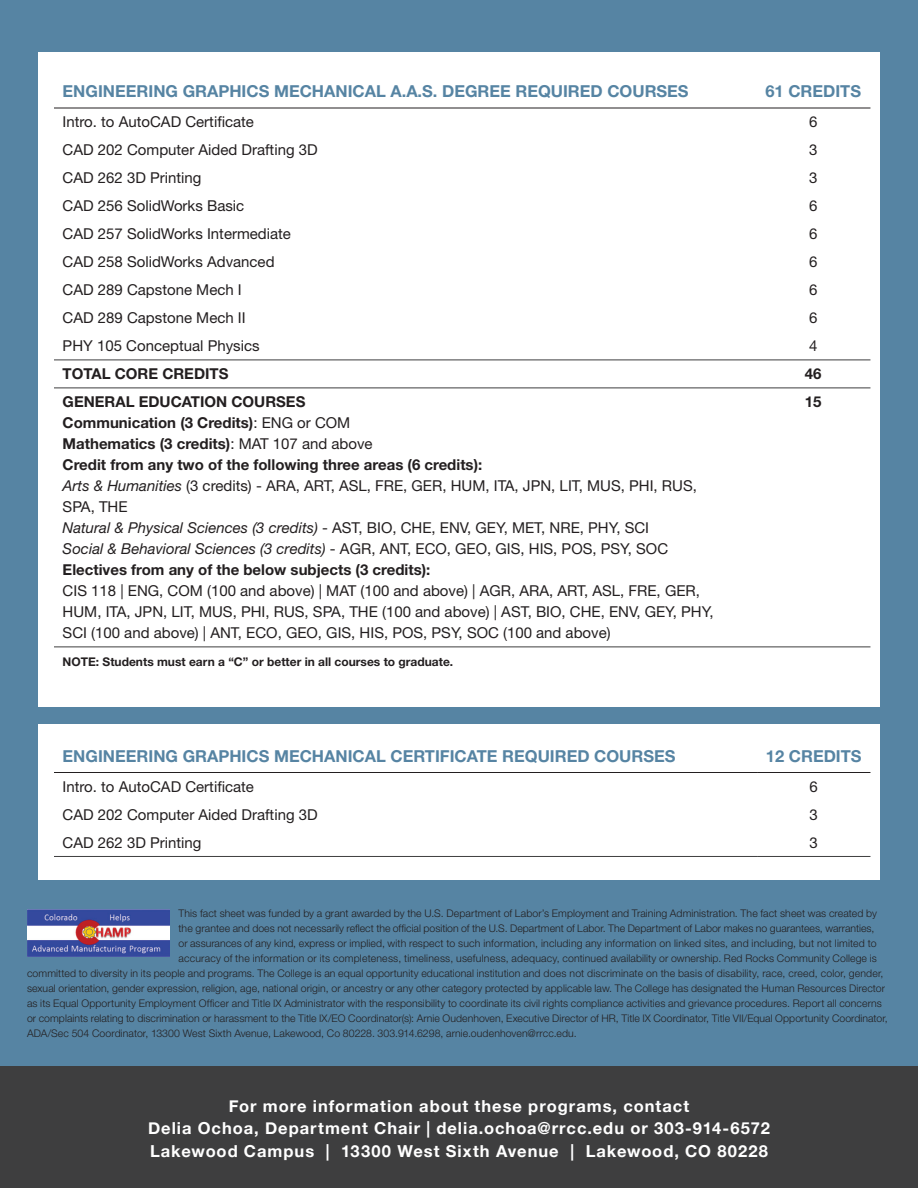
<style>
.page{position:relative;width:918px;height:1188px;background:#fff}
.page>*{position:absolute;margin:0;border:0;box-sizing:border-box;transform-origin:0 0}
.t1{font:700 16.5px/22.5px "Helvetica Neue";letter-spacing:.06em;color:#fff;text-align:center}
.t2{font:700 16.5px "Helvetica Neue LT Std";color:#5684a3}
.t3{font:15px/21px "Helvetica Neue LT Std";color:#231f20}
.t4{font:700 15px/21px "Helvetica Neue LT Std";color:#231f20}
.t5{font:700 12px "Helvetica Neue LT Std";color:#231f20}
.t6{font:300 10.5px "Helvetica Neue LT Std";letter-spacing:.01em;color:#231f20}
.s1{font-weight:400}
.s2{font-weight:400;font-style:italic}
</style>
<div class="page">
<div style="left:0;top:0;width:918px;height:1100px;background:#5684a3"></div>
<div style="left:38px;top:53px;width:842px;height:654px;background:#fff"></div>
<div style="left:38px;top:725px;width:842px;height:155px;background:#fff"></div>
<img style="left:27px;top:909px;width:143px;height:47px">
<div style="left:0;top:1066px;width:918px;height:122px;background:#3e3e3f"></div>
<hr style="left:54px;top:108px;width:702px;height:1px;background:#231f20">
<hr style="left:756px;top:108px;width:114px;height:1px;background:#231f20">
<hr style="left:54px;top:360px;width:702px;height:1px;background:#3e3e3f">
<hr style="left:756px;top:360px;width:114px;height:1px;background:#3e3e3f">
<hr style="left:54px;top:388px;width:702px;height:1px;background:#3e3e3f">
<hr style="left:756px;top:388px;width:114px;height:1px;background:#3e3e3f">
<hr style="left:54px;top:647px;width:702px;height:1px;background:#3e3e3f">
<hr style="left:756px;top:647px;width:114px;height:1px;background:#3e3e3f">
<hr style="left:54px;top:772px;width:703px;height:1px;background:#231f20">
<hr style="left:757px;top:772px;width:113px;height:1px;background:#231f20">
<hr style="left:54px;top:856px;width:703px;height:1px;background:#3e3e3f">
<hr style="left:757px;top:856px;width:113px;height:1px;background:#3e3e3f">
<h1 class="t2" style="left:63px;top:81px;width:628px">ENGINEERING GRAPHICS MECHANICAL A.A.S. DEGREE REQUIRED COURSES</h1>
<h1 class="t2" style="left:765px;top:81px;width:97px">61 CREDITS</h1>
<h2 class="t3" style="left:63px;top:111px;width:193px">Intro. to AutoCAD Certificate</h2>
<h2 class="t3" style="left:809px;top:111px;width:10px">6</h2>
<h2 class="t3" style="left:63px;top:139px;width:257px">CAD 202 Computer Aided Drafting 3D</h2>
<h2 class="t3" style="left:809px;top:139px;width:10px">3</h2>
<h2 class="t3" style="left:63px;top:167px;width:140px">CAD 262 3D Printing</h2>
<h2 class="t3" style="left:809px;top:167px;width:10px">3</h2>
<h2 class="t3" style="left:63px;top:195px;width:183px">CAD 256 SolidWorks Basic</h2>
<h2 class="t3" style="left:809px;top:195px;width:10px">6</h2>
<h2 class="t3" style="left:63px;top:223px;width:230px">CAD 257 SolidWorks Intermediate</h2>
<h2 class="t3" style="left:809px;top:223px;width:10px">6</h2>
<h2 class="t3" style="left:63px;top:251px;width:213px">CAD 258 SolidWorks Advanced</h2>
<h2 class="t3" style="left:809px;top:251px;width:10px">6</h2>
<h2 class="t3" style="left:63px;top:279px;width:181px">CAD 289 Capstone Mech I</h2>
<h2 class="t3" style="left:809px;top:279px;width:10px">6</h2>
<h2 class="t3" style="left:63px;top:307px;width:185px">CAD 289 Capstone Mech II</h2>
<h2 class="t3" style="left:809px;top:307px;width:10px">6</h2>
<h2 class="t3" style="left:63px;top:335px;width:198px">PHY 105 Conceptual Physics</h2>
<h2 class="t3" style="left:809px;top:335px;width:10px">4</h2>
<h2 class="t4" style="left:63px;top:363px;width:167px">TOTAL CORE CREDITS</h2>
<h2 class="t4" style="left:805px;top:363px;width:18px">46</h2>
<p class="t4" style="left:63px;top:391px;width:636px">GENERAL EDUCATION COURSES<br>Communication (3 Credits)<span class="s1">: ENG or COM<br></span>Mathematics (3 credits)<span class="s1">: MAT 107 and above<br></span>Credit from any two of the following three areas (6 credits):<br><span class="s2">Arts &amp; Humanities</span> <span class="s1">(3 credits) - ARA, ART, ASL, FRE, GER, HUM, ITA, JPN, LIT, MUS, PHI, RUS, SPA, THE<br></span><span class="s2">Natural &amp; Physical Sciences (3 credits)</span> <span class="s1">- AST, BIO, CHE, ENV, GEY, MET, NRE, PHY, SCI<br></span><span class="s2">Social &amp; Behavioral Sciences (3 credits)</span> <span class="s1">- AGR, ANT, ECO, GEO, GIS, HIS, POS, PSY, SOC </span>Electives from any of the below subjects (3 credits):</p>
<p class="t3" style="left:63px;top:580px;width:652px">CIS 118 | ENG, COM (100 and above) | MAT (100 and above) | AGR, ARA, ART, ASL, FRE, GER,<br>HUM, ITA, JPN, LIT, MUS, PHI, RUS, SPA, THE (100 and above) | AST, BIO, CHE, ENV, GEY, PHY,<br>SCI (100 and above) | ANT, ECO, GEO, GIS, HIS, POS, PSY, SOC (100 and above)</p>
<h2 class="t4" style="left:805px;top:391px;width:18px">15</h2>
<p class="t5" style="left:63px;top:655px;width:392px">NOTE: Students must earn a “C” or better in all courses to graduate.</p>
<h1 class="t2" style="left:63px;top:745px;width:614px">ENGINEERING GRAPHICS MECHANICAL CERTIFICATE REQUIRED COURSES</h1>
<h1 class="t2" style="left:766px;top:745px;width:97px">12 CREDITS</h1>
<h2 class="t3" style="left:63px;top:776px;width:193px">Intro. to AutoCAD Certificate</h2>
<h2 class="t3" style="left:810px;top:776px;width:10px">6</h2>
<h2 class="t3" style="left:63px;top:804px;width:257px">CAD 202 Computer Aided Drafting 3D</h2>
<h2 class="t3" style="left:810px;top:804px;width:10px">3</h2>
<h2 class="t3" style="left:63px;top:832px;width:140px">CAD 262 3D Printing</h2>
<h2 class="t3" style="left:810px;top:832px;width:10px">3</h2>
<p class="t6" style="left:179px;top:907px;width:700px">This fact sheet was funded by a grant awarded by the U.S. Department of Labor’s Employment and Training Administration. The fact sheet was created by</p>
<p class="t6" style="left:179px;top:922px;width:697px">the grantee and does not necessarily reflect the official position of the U.S. Department of Labor. The Department of Labor makes no guarantees, warranties,</p>
<p class="t6" style="left:179px;top:937px;width:700px">or assurances of any kind, express or implied, with respect to such information, including any information on linked sites, and including, but not limited to</p>
<p class="t6" style="left:179px;top:952px;width:700px">accuracy of the information or its completeness, timeliness, usefulness, adequacy, continued availability or ownership. Red Rocks Community College is</p>
<p class="t6" style="left:27px;top:967px;width:858px">committed to diversity in its people and programs. The College is an equal opportunity educational institution and does not discriminate on the basis of disability, race, creed, color, gender,</p>
<p class="t6" style="left:27px;top:982px;width:860px">sexual orientation, gender expression, religion, age, national origin, or ancestry or any other category protected by applicable law. The College has designated the Human Resources Director</p>
<p class="t6" style="left:27px;top:997px;width:856px">as its Equal Opportunity Employment Officer and Title IX Administrator with the responsibility to coordinate its civil rights compliance activities and grievance procedures. Report all concerns</p>
<p class="t6" style="left:27px;top:1012px;width:862px">or complaints relating to discrimination or harassment to the Title IX/EO Coordinator(s): Arnie Oudenhoven, Executive Director of HR, Title IX Coordinator, Title VII/Equal Opportunity Coordinator,</p>
<p class="t6" style="left:27px;top:1027px;width:551px">ADA/Sec 504 Coordinator, 13300 West Sixth Avenue, Lakewood, Co 80228. 303.914.6298, arnie.oudenhoven@rrcc.edu.</p>
<h1 class="t1" style="left:148px;top:1095px;width:623px">For more information about these programs, contact<br>Delia Ochoa, Department Chair | delia.ochoa@rrcc.edu or 303-914-6572<br>Lakewood Campus | 13300 West Sixth Avenue | Lakewood, CO 80228</h1>
</div>
